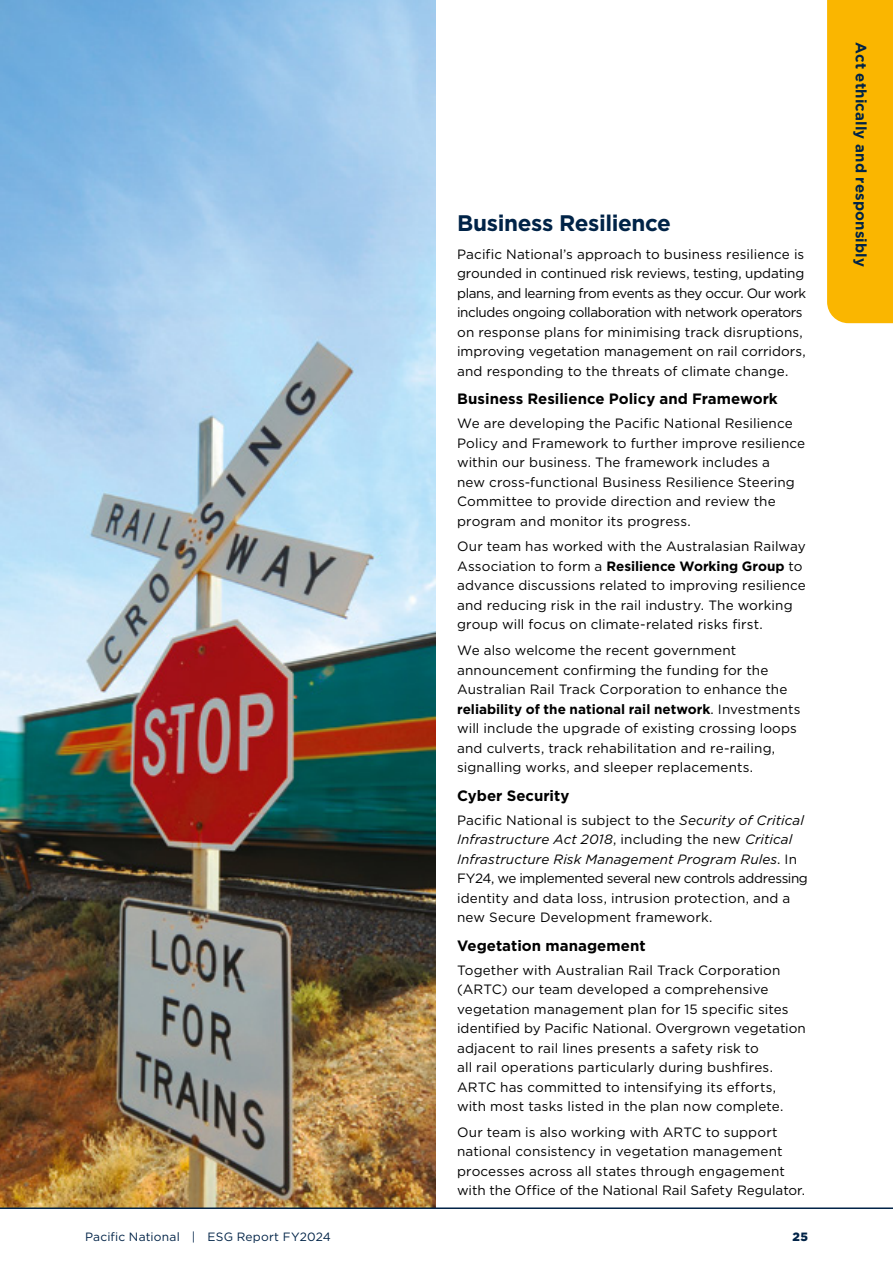
<style>
.page{position:relative;width:893px;height:1263px;background:#fff}
.page>*{position:absolute;margin:0;border:0;box-sizing:border-box;transform-origin:0 0}
.t1{font:700 22.5px "Gotham";letter-spacing:-.02em;color:#002347}
.t2{font:700 15px "Gotham";color:#000}
.t3{font:700 15px "Gotham";letter-spacing:.01em;color:#002347}
.t4{font:13.5px/19.5px "Gotham";letter-spacing:.005em;color:#000}
.t5{font:12px "Gotham";letter-spacing:.015em;color:#002347}
.t6{font:900 12px "Gotham";color:#002347}
.s1{font-weight:700}
.s2{font-style:italic}
</style>
<div class="page">
<img style="left:0;top:0;width:436px;height:1207px">
<hr style="left:0;top:1207px;width:893px;height:2px;background:#002347">
<div style="left:827px;top:0;width:66px;height:323px;background:#fab600"></div>
<h1 class="t1" style="left:457px;top:208px;width:215px">Business Resilience</h1>
<p class="t4" style="left:457px;top:244px;width:351px">Pacific National’s approach to business resilience is grounded in continued risk reviews, testing, updating plans, and learning from events as they occur. Our work includes ongoing collaboration with network operators on response plans for minimising track disruptions, improving vegetation management on rail corridors, and responding to the threats of climate change.</p>
<p class="t2" style="left:457px;top:389px;width:322px">Business Resilience Policy and Framework</p>
<p class="t4" style="left:457px;top:413px;width:350px">We are developing the Pacific National Resilience Policy and Framework to further improve resilience within our business. The framework includes a<br>new cross-functional Business Resilience Steering Committee to provide direction and review the program and monitor its progress.</p>
<p class="t4" style="left:457px;top:537px;width:350px">Our team has worked with the Australasian Railway Association to form a <span class="s1">Resilience Working Group</span> to advance discussions related to improving resilience and reducing risk in the rail industry. The working group will focus on climate-related risks first.</p>
<p class="t4" style="left:457px;top:640px;width:345px">We also welcome the recent government announcement confirming the funding for the Australian Rail Track Corporation to enhance the <span class="s1">reliability of the national rail network</span>. Investments will include the upgrade of existing crossing loops and culverts, track rehabilitation and re-railing, signalling works, and sleeper replacements.</p>
<p class="t2" style="left:457px;top:786px;width:114px">Cyber Security</p>
<p class="t4" style="left:457px;top:810px;width:352px">Pacific National is subject to the <span class="s2">Security of Critical Infrastructure Act 2018</span>, including the new <span class="s2">Critical Infrastructure Risk Management Program Rules</span>. In FY24, we implemented several new controls addressing identity and data loss, intrusion protection, and a new Secure Development framework.</p>
<p class="t2" style="left:457px;top:935px;width:190px">Vegetation management</p>
<p class="t4" style="left:457px;top:960px;width:350px">Together with Australian Rail Track Corporation (ARTC) our team developed a comprehensive vegetation management plan for 15 specific sites identified by Pacific National. Overgrown vegetation adjacent to rail lines presents a safety risk to<br>all rail operations particularly during bushfires.<br>ARTC has committed to intensifying its efforts, with most tasks listed in the plan now complete.</p>
<p class="t4" style="left:457px;top:1122px;width:350px">Our team is also working with ARTC to support national consistency in vegetation management processes across all states through engagement with the Office of the National Rail Safety Regulator.</p>
<p class="t5" style="left:85px;top:1229px;width:247px">Pacific National | ESG Report FY2024</p>
<p class="t6" style="left:793px;top:1228px;width:17px">25</p>
<p class="t3" style="left:871px;top:42px;width:226px;rotate:90deg">Act ethically and responsibly</p>
</div>
